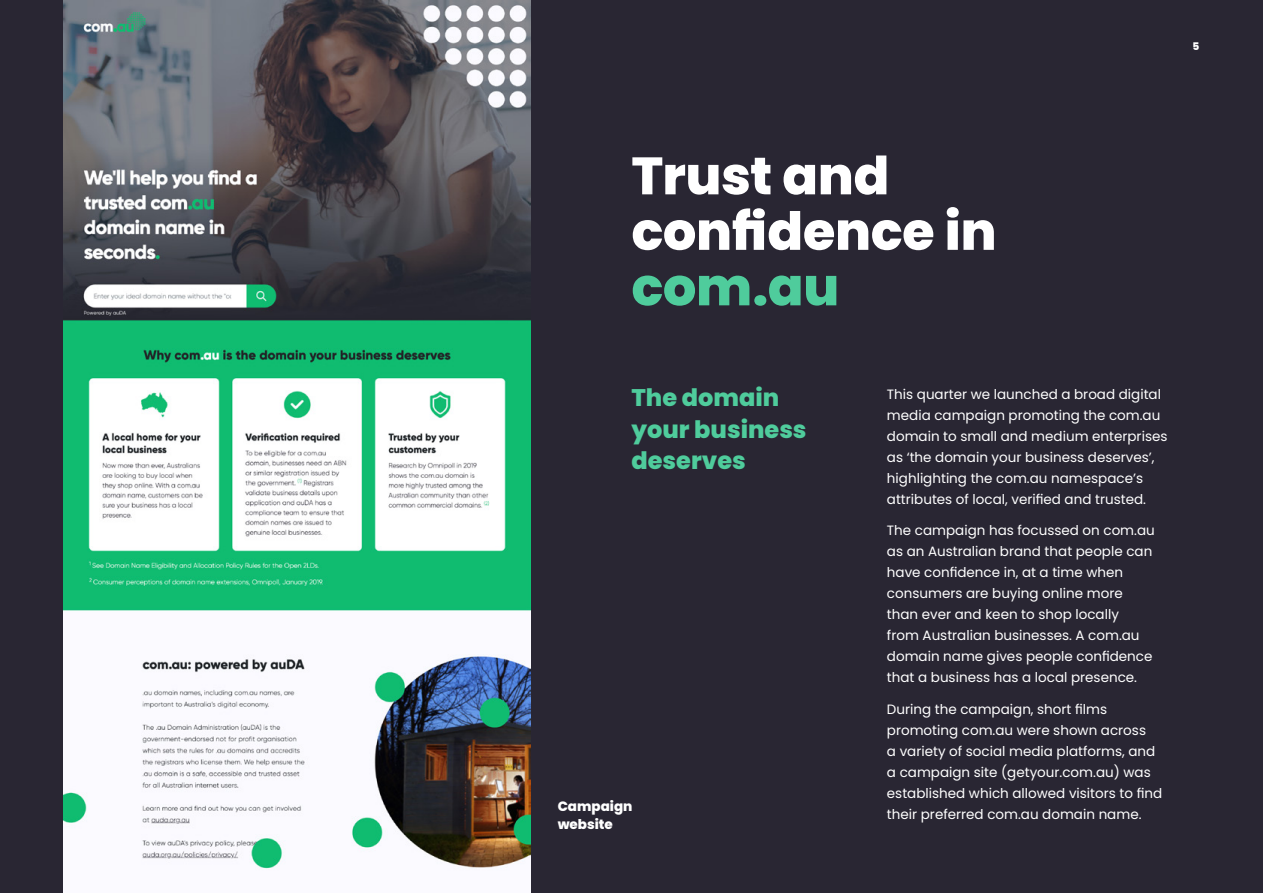
<style>
.page{position:relative;width:1263px;height:893px;background:#292633}
.page>*{position:absolute;margin:0;border:0;box-sizing:border-box;transform-origin:0 0}
.t1{font:800 52.5px/55.5px "Poppins";letter-spacing:-.005em;color:#fff}
.t2{font:800 52.5px "Poppins";color:#4fcc9c}
.t3{font:800 24px/31.5px "Poppins";color:#4fcc9c}
.t4{font:13.5px/21px "Poppins";color:#fff}
.t5{font:800 13.5px/18px "Poppins";color:#fff}
.t6{font:800 10.5px "Poppins";color:#fff}
</style>
<div class="page">
<img style="left:64px;top:0;width:467px;height:893px">
<p class="t6" style="left:1192px;top:40px;width:8px">5</p>
<h1 class="t1" style="left:631px;top:148px;width:367px">Trust and confidence in</h1>
<h1 class="t2" style="left:631px;top:256px;width:209px">com.au</h1>
<h2 class="t3" style="left:631px;top:382px;width:177px">The domain your business deserves</h2>
<p class="t5" style="left:558px;top:797px;width:76px">Campaign website</p>
<p class="t4" style="left:887px;top:384px;width:282px">This quarter we launched a broad digital media campaign promoting the com.au domain to small and medium enterprises as ‘the domain your business deserves’, highlighting the com.au namespace’s attributes of local, verified and trusted.</p>
<p class="t4" style="left:887px;top:520px;width:269px">The campaign has focussed on com.au as an Australian brand that people can have confidence in, at a time when consumers are buying online more than ever and keen to shop locally<br>from Australian businesses. A com.au domain name gives people confidence that a business has a local presence.</p>
<p class="t4" style="left:887px;top:699px;width:277px">During the campaign, short films promoting com.au were shown across<br>a variety of social media platforms, and a campaign site (getyour.com.au) was established which allowed visitors to find their preferred com.au domain name.</p>
</div>
